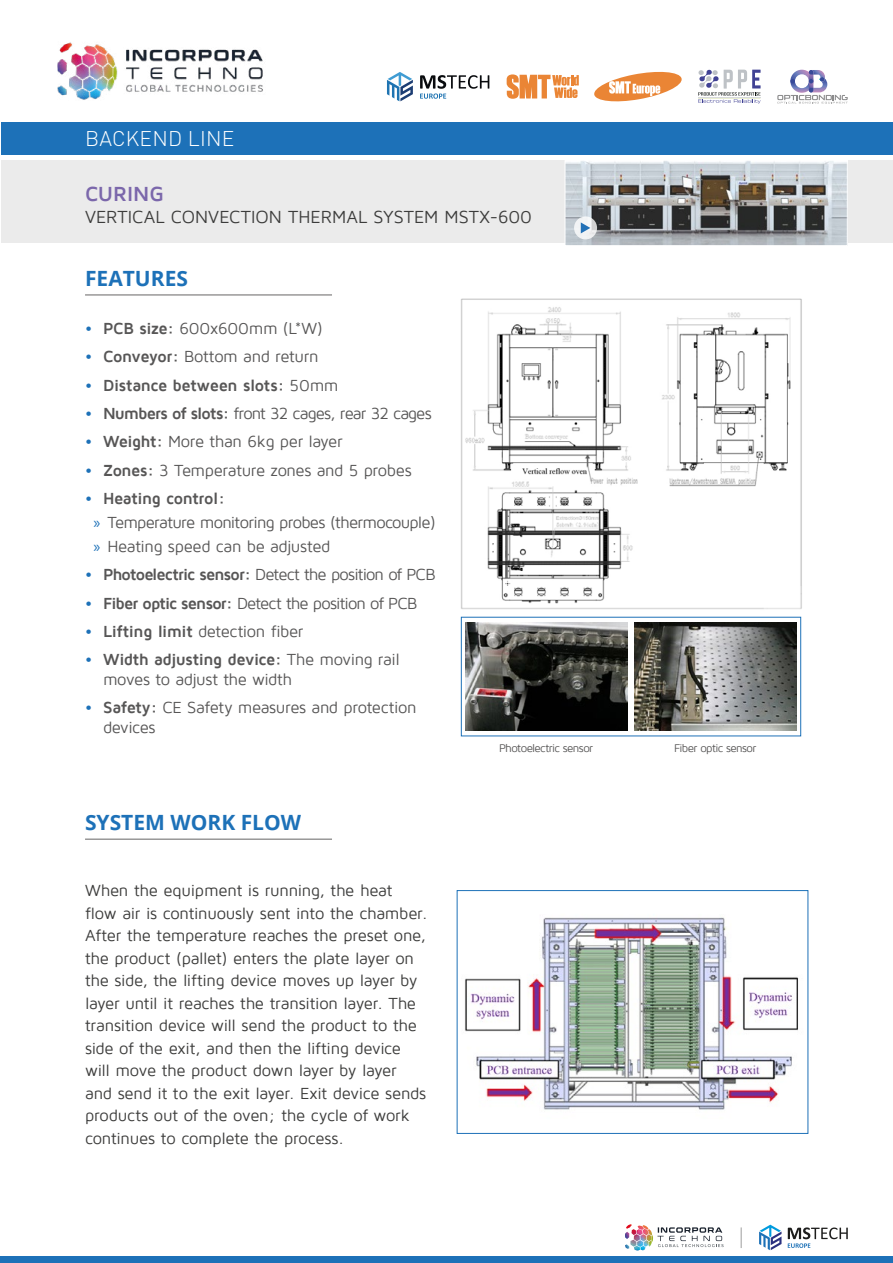
<style>
.page{position:relative;width:893px;height:1263px;background:#fff}
.page>*{position:absolute;margin:0;border:0;box-sizing:border-box;transform-origin:0 0}
.t1{font:700 21px "Open Sans";color:#1d71b8}
.t2{font:300 21px "DIN Pro";letter-spacing:.01em;color:#fff}
.t3{font:700 21px "Maven Pro";letter-spacing:-.005em;color:#7b67ab}
.t4{font:18px "Maven Pro";color:#3c3c3b}
.t5{font:16.5px/22.5px "Maven Pro";letter-spacing:-.015em;color:#3c3c3b}
.t6{font:16.5px/24px "Maven Pro";letter-spacing:-.03em;color:#575656}
.t7{font:16.5px "Maven Pro";letter-spacing:-.055em;color:#575656}
.t8{font:700 16.5px "Maven Pro";letter-spacing:-.025em;color:#575656}
.t9{font:16.5px "Maven Pro";letter-spacing:-.01em;color:#575656}
.t10{font:11.4px "Maven Pro";letter-spacing:-.055em;color:#575656}
.s1{font-weight:700;color:#1d71b8}
.s2{font-weight:700}
.s3{color:#1d71b8}
.s4{font-weight:400}
.s5{font-family:"Myriad Pro";color:#1d71b8}
</style>
<div class="page">
<img style="left:57px;top:42px;width:206px;height:58px">
<div style="left:1px;top:122px;width:891px;height:32px;background:#1d71b8"></div>
<div style="left:1px;top:160px;width:891px;height:83px;background:#ebebeb"></div>
<svg style="left:777px;top:70px;width:71px;height:34px"></svg>
<svg style="left:698px;top:70px;width:63px;height:34px"></svg>
<svg style="left:507px;top:74px;width:72px;height:25px"></svg>
<svg style="left:387px;top:72px;width:26px;height:29px"></svg>
<svg style="left:420px;top:75px;width:69px;height:24px"></svg>
<svg style="left:594px;top:71px;width:88px;height:31px"></svg>
<div style="left:0;top:1257px;width:893px;height:6px;background:#1d71b8"></div>
<svg style="left:759px;top:1225px;width:22px;height:25px"></svg>
<svg style="left:788px;top:1227px;width:60px;height:21px"></svg>
<svg style="left:625px;top:1224px;width:99px;height:26px"></svg>
<svg style="left:741px;top:1227px;width:1px;height:21px"></svg>
<img style="left:566px;top:162px;width:280px;height:82px">
<div style="left:564px;top:160px;width:284px;height:86px;border:1px solid #fff"></div>
<svg style="left:574px;top:216px;width:23px;height:23px"></svg>
<svg style="left:581px;top:222px;width:9px;height:11px"></svg>
<hr style="left:85px;top:294px;width:247px;height:2px;background:#999898">
<hr style="left:85px;top:838px;width:247px;height:2px;background:#999898">
<img style="left:461px;top:298px;width:341px;height:311px">
<img style="left:465px;top:917px;width:334px;height:193px">
<div style="left:457px;top:890px;width:351px;height:244px;border:1px solid #1d71b8"></div>
<img style="left:634px;top:622px;width:162px;height:108px">
<img style="left:465px;top:622px;width:163px;height:108px">
<p class="t2" style="left:85px;top:124px;width:151px">BACKEND LINE</p>
<p class="t3" style="left:85px;top:183px;width:80px">CURING</p>
<p class="t4" style="left:85px;top:207px;width:448px">VERTICAL CONVECTION THERMAL SYSTEM MSTX-600</p>
<p class="t1" style="left:85px;top:263px;width:105px">FEATURES</p>
<p class="t9" style="left:85px;top:320px;width:239px"><span class="s1">•</span> <span class="s2">PCB size:</span> 600x600mm (L*W)</p>
<p class="t6" style="left:85px;top:345px;width:235px"><span class="s1">•</span> <span class="s2">Conveyor:</span> Bottom and return</p>
<p class="t8" style="left:85px;top:376px;width:255px"><span class="s3">•</span> Distance between slots: <span class="s4">50mm</span></p>
<p class="t7" style="left:85px;top:405px;width:348px"><span class="s1">•</span> <span class="s2">Numbers of slots:</span> front 32 cages, rear 32 cages</p>
<p class="t6" style="left:85px;top:430px;width:259px"><span class="s1">•</span> <span class="s2">Weight:</span> More than 6kg per layer</p>
<p class="t6" style="left:85px;top:458px;width:328px"><span class="s1">•</span> <span class="s2">Zones:</span> 3 Temperature zones and 5 probes</p>
<p class="t6" style="left:94px;top:487px;width:344px;text-indent:-8px"><span class="s1">•</span> <span class="s2">Heating control:<br></span><span class="s5">»</span> Temperature monitoring probes (thermocouple) <span class="s5">»</span> Heating speed can be adjusted</p>
<p class="t7" style="left:85px;top:566px;width:352px"><span class="s1">•</span> <span class="s2">Photoelectric sensor:</span> Detect the position of PCB</p>
<p class="t7" style="left:85px;top:594px;width:334px"><span class="s1">•</span> <span class="s2">Fiber optic sensor:</span> Detect the position of PCB</p>
<p class="t6" style="left:85px;top:620px;width:220px"><span class="s1">•</span> <span class="s2">Lifting limit</span> detection fiber</p>
<p class="t6" style="left:103px;top:650px;width:298px;line-height:19.8px;text-indent:-18px"><span class="s1">•</span> <span class="s2">Width adjusting device:</span> The moving rail moves to adjust the width</p>
<p class="t6" style="left:103px;top:698px;width:315px;line-height:19.8px;text-indent:-18px"><span class="s1">•</span> <span class="s2">Safety:</span> CE Safety measures and protection devices</p>
<p class="t1" style="left:85px;top:807px;width:218px">SYSTEM WORK FLOW</p>
<p class="t5" style="left:85px;top:880px;width:344px">When the equipment is running, the heat flow air is continuously sent into the chamber.<br>After the temperature reaches the preset one, the product (pallet) enters the plate layer on the side, the lifting device moves up layer by layer until it reaches the transition layer. The transition device will send the product to the side of the exit, and then the lifting device will move the product down layer by layer and send it to the exit layer. Exit device sends products out of the oven; the cycle of work continues to complete the process.</p>
<p class="t10" style="left:499px;top:742px;width:96px">Photoelectric sensor</p>
<p class="t10" style="left:674px;top:742px;width:84px">Fiber optic sensor</p>
</div>
